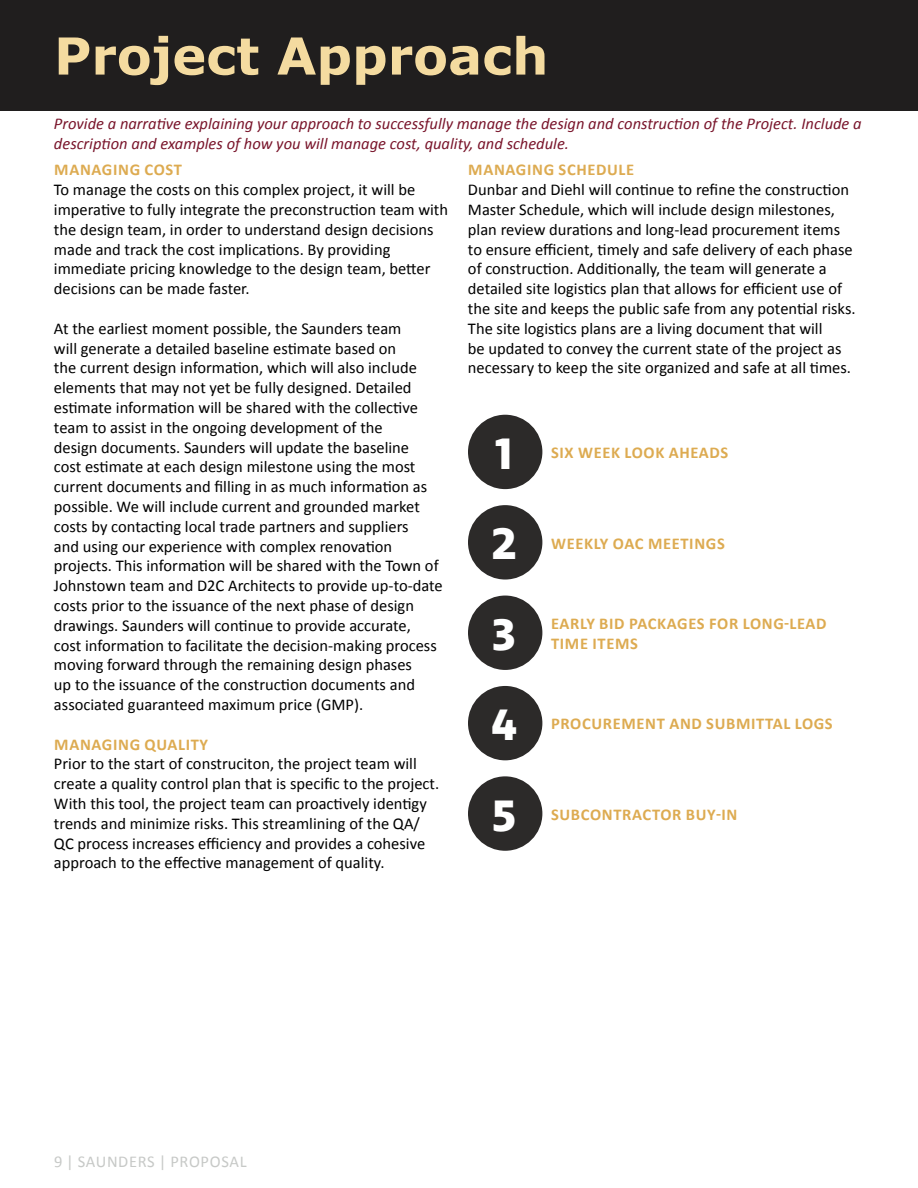
<style>
.page{position:relative;width:918px;height:1188px;background:#fff}
.page>*{position:absolute;margin:0;border:0;box-sizing:border-box;transform-origin:0 0}
.t1{font:700 51px "Verdana";color:#f4dba0}
.t2{font:700 45px/90.4px "Ingra";color:#fff;text-align:justify}
.t3{font:16.5px/19.8px "Calibri";color:#000}
.t4{font:italic 16.5px/19.8px "Calibri";color:#79152b}
.t5{font:700 16.5px/19.8px "Calibri";letter-spacing:.04em;color:#ddab51}
.t6{font:16.5px "Calibri";letter-spacing:.04em;color:#c7c9c7}
</style>
<div class="page">
<div style="left:468px;top:415px;width:74px;height:74px;background:#2c2a29;border-radius:50%"></div>
<div style="left:468px;top:505px;width:74px;height:75px;background:#2c2a29;border-radius:50%"></div>
<div style="left:468px;top:596px;width:74px;height:74px;background:#2c2a29;border-radius:50%"></div>
<div style="left:468px;top:686px;width:74px;height:74px;background:#2c2a29;border-radius:50%"></div>
<div style="left:468px;top:776px;width:74px;height:75px;background:#2c2a29;border-radius:50%"></div>
<div style="left:0;top:0;width:918px;height:110px;background:#201e1e"></div>
<h1 class="t1" style="left:54px;top:23px;width:496px">Project Approach</h1>
<p class="t4" style="left:54px;top:113px;width:809px">Provide a narrative explaining your approach to successfully manage the design and construction of the Project. Include a description and examples of how you will manage cost, quality, and schedule.</p>
<p class="t5" style="left:54px;top:160px;width:129px">MANAGING COST</p>
<p class="t3" style="left:54px;top:179px;width:396px">To manage the costs on this complex project, it will be imperative to fully integrate the preconstruction team with the design team, in order to understand design decisions made and track the cost implications. By providing immediate pricing knowledge to the design team, better decisions can be made faster.</p>
<p class="t3" style="left:54px;top:318px;width:390px">At the earliest moment possible, the Saunders team<br>will generate a detailed baseline estimate based on<br>the current design information, which will also include elements that may not yet be fully designed. Detailed estimate information will be shared with the collective team to assist in the ongoing development of the<br>design documents. Saunders will update the baseline<br>cost estimate at each design milestone using the most current documents and filling in as much information as possible. We will include current and grounded market costs by contacting local trade partners and suppliers<br>and using our experience with complex renovation projects. This information will be shared with the Town of Johnstown team and D2C Architects to provide up-to-date costs prior to the issuance of the next phase of design drawings. Saunders will continue to provide accurate,<br>cost information to facilitate the decision-making process moving forward through the remaining design phases<br>up to the issuance of the construction documents and associated guaranteed maximum price (GMP).</p>
<p class="t5" style="left:54px;top:734px;width:155px">MANAGING QUALITY</p>
<p class="t3" style="left:54px;top:754px;width:387px">Prior to the start of construciton, the project team will create a quality control plan that is specific to the project.<br>With this tool, the project team can proactively identigy trends and minimize risks. This streamlining of the QA/ QC process increases efficiency and provides a cohesive approach to the effective management of quality.</p>
<p class="t5" style="left:468px;top:160px;width:167px">MANAGING SCHEDULE</p>
<p class="t3" style="left:468px;top:179px;width:389px">Dunbar and Diehl will continue to refine the construction Master Schedule, which will include design milestones, plan review durations and long-lead procurement items to ensure efficient, timely and safe delivery of each phase of construction. Additionally, the team will generate a detailed site logistics plan that allows for efficient use of the site and keeps the public safe from any potential risks.<br>The site logistics plans are a living document that will<br>be updated to convey the current state of the project as necessary to keep the site organized and safe at all times.</p>
<h2 class="t2" style="left:491px;top:411px;width:28px">1<br>2<br>3<br>4<br>5</h2>
<p class="t5" style="left:551px;top:442px;width:179px">SIX WEEK LOOK AHEADS</p>
<p class="t5" style="left:551px;top:533px;width:175px">WEEKLY OAC MEETINGS</p>
<p class="t5" style="left:551px;top:613px;width:277px">EARLY BID PACKAGES FOR LONG-LEAD<br>TIME ITEMS</p>
<p class="t5" style="left:551px;top:713px;width:283px">PROCUREMENT AND SUBMITTAL LOGS</p>
<p class="t5" style="left:551px;top:804px;width:188px">SUBCONTRACTOR BUY-IN</p>
<p class="t6" style="left:54px;top:1150px;width:194px">9 | SAUNDERS | PROPOSAL</p>
</div>
